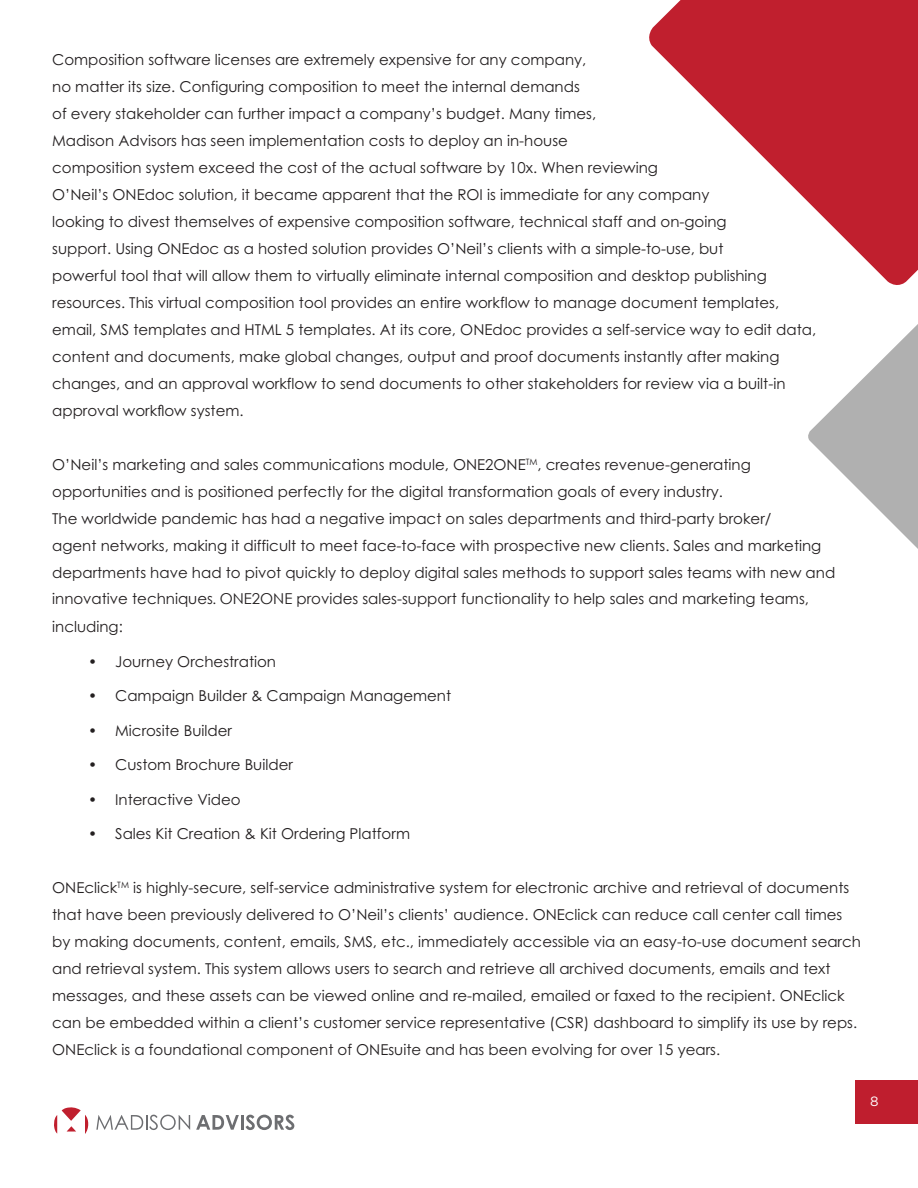
<style>
.page{position:relative;width:918px;height:1188px;background:#fff}
.page>*{position:absolute;margin:0;border:0;box-sizing:border-box;transform-origin:0 0}
.Paragraph_Style_1{font:15px/27px "Century Gothic Pro";color:#231f20}
.Paragraph_Style_1-2{font:15px "Century Gothic";color:#231f20}
.t1{font:13.5px "Gotham";color:#fff}
.s1{font-family:"Century Gothic"}
.s2{font-family:"Minion Pro"}
</style>
<div class="page">
<div style="left:855px;top:1080px;width:63px;height:44px;background:#bf1e2e"></div>
<svg style="left:54px;top:1107px;width:35px;height:27px"></svg>
<svg style="left:96px;top:1115px;width:94px;height:15px"></svg>
<svg style="left:196px;top:1115px;width:43px;height:15px"></svg>
<hr style="left:241px;top:1115px;width:3px;height:15px;background:#6d6e71">
<svg style="left:246px;top:1115px;width:48px;height:15px"></svg>
<svg style="left:649px;top:0;width:269px;height:285px;fill:#c01f2e"></svg>
<svg style="left:808px;top:324px;width:110px;height:225px"></svg>
<p class="Paragraph_Style_1" style="left:52px;top:46px;width:766px">Composition software licenses are extremely expensive for any company,<br>no matter <span class="s1">its</span> size. Configuring composition to meet the internal demands<br>of every stakeholder can further impact a company’s budget. Many times,<br>Madison Advisors ha<span class="s1">s</span> seen implementation costs to deploy an in-house<br>composition system exceed the cost of the actual software by 10x. When reviewing<br>O’Neil’s ONEdoc solution, it became apparent that the ROI is immediate for any company<br>looking to divest themselves of expensive composition software, technical staff and on-going<br>support. Using ONEdoc as a hosted solution provides O’Neil’s clients with a simple<span class="s1">-</span>to<span class="s1">-</span>use, but<br>powerful tool that will allow them to virtually eliminate internal composition and desktop publishing resources. This virtual composition tool provides an entire workflow to manage document templates, email<span class="s1">,</span> SMS templates and HTML 5 templates. At its core, ONEdoc provides a self-service way to edit data, content and documents, make global changes, output and proof documents instantly after making changes<span class="s1">,</span> and an approval workflow to send documents to other stakeholders for review via a built-in approval workflow system.</p>
<p class="Paragraph_Style_1" style="left:52px;top:451px;width:785px">O’Neil’s marketing and sales communications module, ONE2ONE<sup>TM</sup>, creates revenue-generating opportunities and is positioned perfectly for the digital transformation goals of every industry.<br>The worldwide pandemic has had a negative impact on sales departments and third-party broker/<br>agent networks, making it difficult to meet face-to-face with prospective new clients. Sales and marketing departments have had to pivot quickly to deploy digital sales methods to support sales <span class="s1">team</span>s with new and innovative techniques<span class="s2">.</span> <span class="s1">ONE2ONE provides sales-support functionality to help sales and marketing teams,</span></p>
<p class="Paragraph_Style_1-2" style="left:52px;top:616px;width:72px">including:</p>
<p class="Paragraph_Style_1" style="left:88px;top:647px;width:189px">• Journey Orchestration</p>
<p class="Paragraph_Style_1" style="left:88px;top:682px;width:365px">• Campaign Builder &amp; Campaign Management</p>
<p class="Paragraph_Style_1" style="left:88px;top:716px;width:145px">• Microsite Builder</p>
<p class="Paragraph_Style_1" style="left:88px;top:751px;width:206px">• Custom Brochure Builder</p>
<p class="Paragraph_Style_1" style="left:88px;top:785px;width:154px">• Interactive Video</p>
<p class="Paragraph_Style_1" style="left:88px;top:820px;width:324px">• Sales Kit Creation &amp; Kit Ordering Platform</p>
<p class="Paragraph_Style_1" style="left:52px;top:874px;width:810px">ONEclick<sup>TM</sup> is highly-secure, self-service administrative system for electronic archive and retrieval of documents that have been previously delivered to O’Neil’s clients’ audience. ONEclick can reduce call center call times by making documents, content, emails, SMS, etc., immediately accessible via an easy-to-use document search and retrieval system. This system allows users to search and retrieve all archived documents, emails and text messages, and these assets can be viewed online and re-mailed, emailed or faxed to the recipient. ONEclick can be embedded within a client’s c<span class="s1">ustomer</span> service representative (CSR) dashboard to simplify its use by reps.<br>ONEclick is a foundational component of ONEsuite and has been evolving for over 15 years.</p>
<p class="t1" style="left:870px;top:1092px;width:10px">8</p>
</div>
